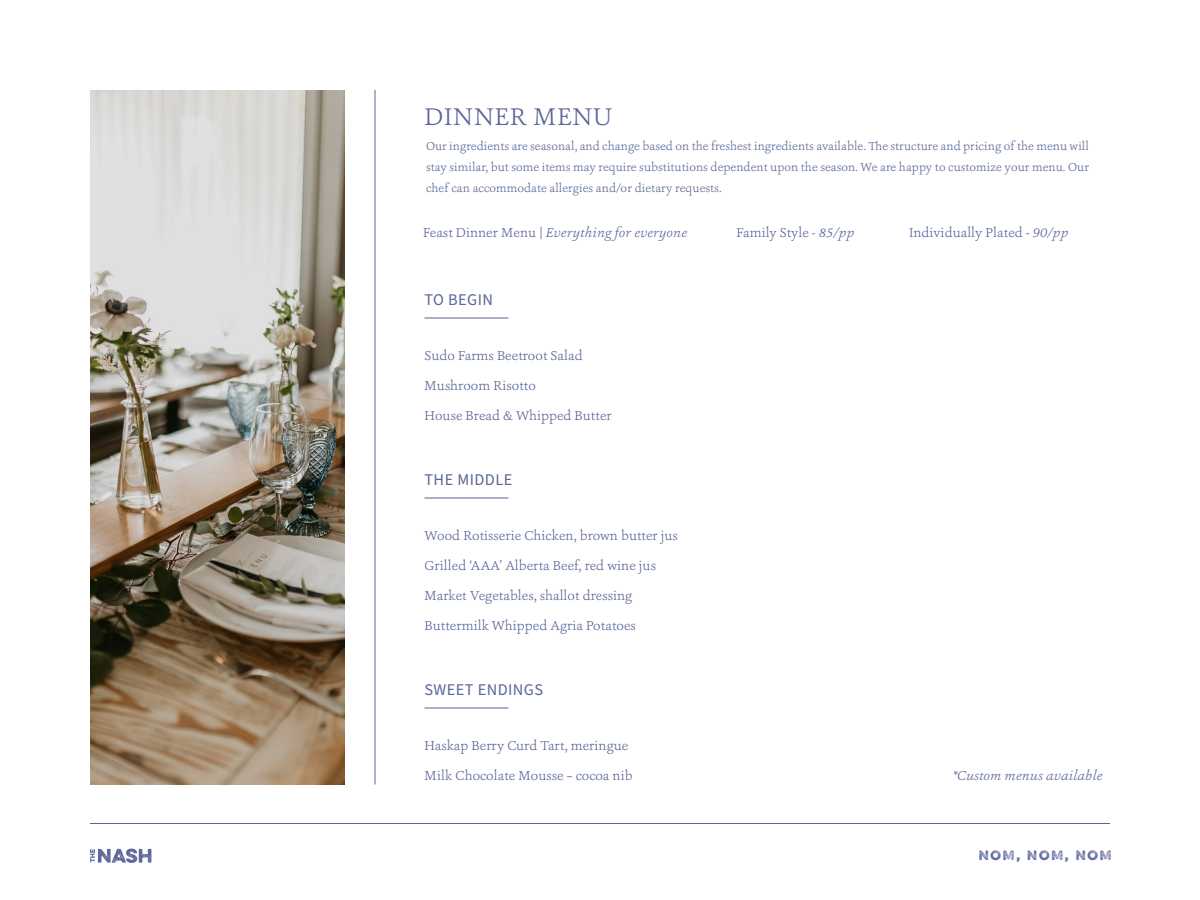
<style>
.page{position:relative;width:1200px;height:900px;background:#fff}
.page>*{position:absolute;margin:0;border:0;box-sizing:border-box;transform-origin:0 0}
.t1{font:300 25.2px "Ashbury";letter-spacing:.03em;color:#5b6599}
.t2{font:16.35px "Source Sans Pro";letter-spacing:.025em;color:#5b6599}
.t3{font:300 13.5px "Ashbury";letter-spacing:.005em;color:#5b6599}
.t4{font:italic 300 13.5px "Ashbury";letter-spacing:.005em;color:#5b6599}
.t5{font:300 12px/21px "Ashbury";letter-spacing:.005em;color:#5b6599;text-align:justify}
.t6{font:300 12px "Eveleth";letter-spacing:.15em;color:#5b6599}
.s1{font-style:normal}
.s2{font-style:italic}
</style>
<div class="page">
<hr style="left:90px;top:823px;width:1020px;height:1px;background:#5b6599">
<svg style="left:90px;top:849px;width:61px;height:14px"></svg>
<hr style="left:424px;top:318px;width:84px;height:1px;background:#5b6599">
<hr style="left:424px;top:498px;width:84px;height:1px;background:#5b6599">
<hr style="left:424px;top:708px;width:84px;height:1px;background:#5b6599">
<img style="left:90px;top:90px;width:255px;height:694px">
<hr style="left:375px;top:90px;width:1px;height:694px;background:#5b6599">
<p class="t1" style="left:424px;top:101px;width:189px">DINNER MENU</p>
<p class="t5" style="left:426px;top:136px;width:664px">Our ingredients are seasonal, and change based on the freshest ingredients available. The structure and pricing of the menu will stay similar, but some items may require substitutions dependent upon the season. We are happy to customize your menu. Our chef can accommodate allergies and/or dietary requests.</p>
<p class="t4" style="left:423px;top:223px;width:266px"><span class="s1">Feast Dinner Menu |</span> Everything for everyone</p>
<p class="t3" style="left:737px;top:224px;width:119px">Family Style - <span class="s2">85/pp</span></p>
<p class="t3" style="left:909px;top:224px;width:161px">Individually Plated - <span class="s2">90/pp</span></p>
<p class="t2" style="left:424px;top:288px;width:70px">TO BEGIN</p>
<p class="t3" style="left:424px;top:347px;width:160px">Sudo Farms Beetroot Salad</p>
<p class="t3" style="left:424px;top:377px;width:113px">Mushroom Risotto</p>
<p class="t3" style="left:424px;top:407px;width:189px">House Bread &amp; Whipped Butter</p>
<p class="t2" style="left:424px;top:468px;width:89px">THE MIDDLE</p>
<p class="t3" style="left:424px;top:527px;width:255px">Wood Rotisserie Chicken, brown butter jus</p>
<p class="t3" style="left:424px;top:557px;width:233px">Grilled ‘AAA’ Alberta Beef, red wine jus</p>
<p class="t3" style="left:424px;top:587px;width:209px">Market Vegetables, shallot dressing</p>
<p class="t3" style="left:424px;top:617px;width:213px">Buttermilk Whipped Agria Potatoes</p>
<p class="t2" style="left:424px;top:678px;width:120px">SWEET ENDINGS</p>
<p class="t3" style="left:424px;top:737px;width:205px">Haskap Berry Curd Tart, meringue</p>
<p class="t3" style="left:424px;top:767px;width:210px">Milk Chocolate Mousse – cocoa nib</p>
<p class="t4" style="left:953px;top:766px;width:151px">*Custom menus available</p>
<p class="t6" style="left:979px;top:846px;width:134px">NOM, NOM, NOM</p>
</div>
